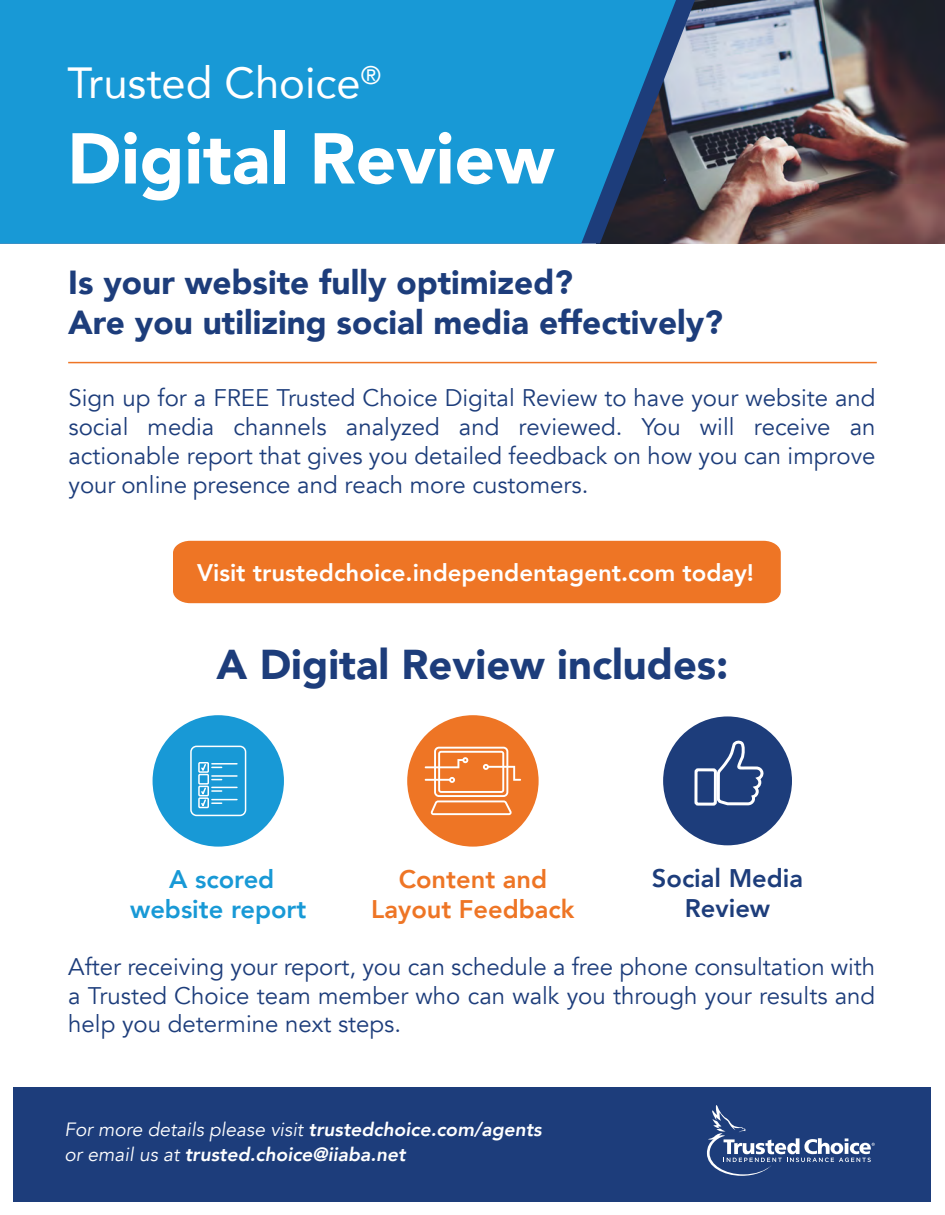
<style>
.page{position:relative;width:945px;height:1215px;background:#fff}
.page>*{position:absolute;margin:0;border:0;box-sizing:border-box;transform-origin:0 0}
.t1{font:900 71.1px "Avenir";color:#fff}
.t2{font:43.5px "Avenir";color:#fff}
.t3{font:900 41.55px "Avenir";color:#1d3d7b}
.t4{font:900 33.3px/40px "Avenir";color:#1d3d7b}
.t5{font:800 25.5px/30.6px "Avenir";color:#ee7525;text-align:center}
.t6{font:800 25.5px/30.6px "Avenir";color:#1899d6;text-align:center}
.t7{font:800 25.5px/30.6px "Avenir";color:#1d3d7b;text-align:center}
.t8{font:24px/28.8px "Avenir";color:#1d3d7b;text-align:justify}
.t9{font:800 24px "Avenir";color:#fff}
.t10{font:italic 800 19.2px/24.6px "Avenir";color:#fff}
.s1{font-weight:400}
</style>
<div class="page">
<div style="left:14px;top:1087px;width:918px;height:115px;background:#1d3d7b"></div>
<img style="left:695px;top:0;width:250px;height:244px">
<svg style="left:676px;top:0;width:19px;height:244px;background:#717888"></svg>
<svg style="left:707px;top:1105px;width:168px;height:71px"></svg>
<hr style="left:68px;top:362px;width:809px;height:1px;background:#ee7525">
<div style="left:173px;top:541px;width:608px;height:62px;background:#ee7525"></div>
<div style="left:407px;top:715px;width:132px;height:132px;background:#ee7525;border-radius:50%"></div>
<svg style="left:425px;top:747px;width:96px;height:68px"></svg>
<div style="left:663px;top:716px;width:129px;height:129px;background:#1d3d7b;border-radius:50%"></div>
<div style="left:153px;top:715px;width:131px;height:132px;background:#1899d6;border-radius:50%"></div>
<svg style="left:717px;top:740px;width:47px;height:66px"></svg>
<div style="left:694px;top:768px;width:23px;height:38px;border:3px solid #fff;border-radius:2px"></div>
<div style="left:190px;top:746px;width:56px;height:70px;border:2px solid #fff;border-radius:6px"></div>
<div style="left:198px;top:762px;width:11px;height:11px;border:2px solid #fff"></div>
<div style="left:198px;top:774px;width:11px;height:11px;border:2px solid #fff"></div>
<div style="left:198px;top:786px;width:11px;height:10px;border:2px solid #fff"></div>
<div style="left:198px;top:797px;width:11px;height:11px;border:2px solid #fff"></div>
<hr style="left:212px;top:763px;width:25px;height:2px;background:#fff">
<hr style="left:212px;top:775px;width:25px;height:2px;background:#fff">
<svg style="left:200px;top:763px;width:22px;height:17px"></svg>
<svg style="left:200px;top:786px;width:37px;height:23px"></svg>
<svg style="left:0;top:0;width:676px;height:244px;background:#1991cc"></svg>
<h2 class="t2" style="left:67px;top:48px;width:315px">Trusted Choice<sup>®</sup></h2>
<h1 class="t1" style="left:67px;top:98px;width:488px">Digital Review</h1>
<h3 class="t4" style="left:68px;top:262px;width:656px">Is your website fully optimized?<br>Are you utilizing social media effectively?</h3>
<p class="t8" style="left:68px;top:384px;width:809px">Sign up for a FREE Trusted Choice Digital Review to have your website and social media channels analyzed and reviewed. You will receive an actionable report that gives you detailed feedback on how you can improve your online presence and reach more customers.</p>
<p class="t9" style="left:197px;top:554px;width:558px">Visit trustedchoice.independentagent.com today!</p>
<h3 class="t3" style="left:217px;top:629px;width:513px">A Digital Review includes:</h3>
<p class="t6" style="left:130px;top:864px;width:178px">A scored website report</p>
<p class="t5" style="left:371px;top:864px;width:205px">Content and<br>Layout Feedback</p>
<p class="t7" style="left:652px;top:863px;width:153px">Social Media<br>Review</p>
<p class="t8" style="left:68px;top:952px;width:809px">After receiving your report, you can schedule a free phone consultation with a Trusted Choice team member who can walk you through your results and help you determine next steps.</p>
<p class="t10" style="left:64px;top:1118px;width:479px"><span class="s1">For more details please visit</span> trustedchoice.com/agents <span class="s1">or email us at</span> trusted.choice@iiaba.net</p>
</div>
